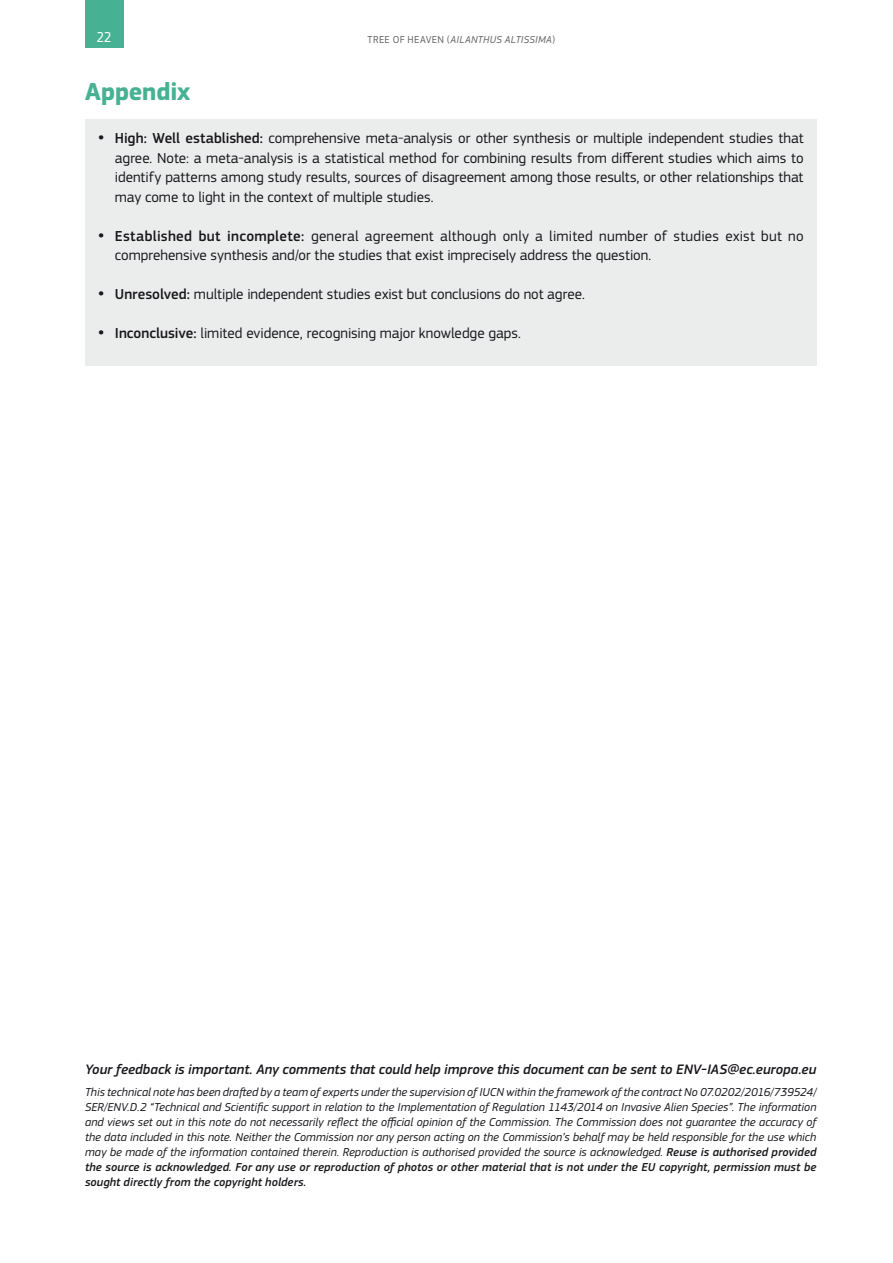
<style>
.page{position:relative;width:893px;height:1263px;background:#fff}
.page>*{position:absolute;margin:0;border:0;box-sizing:border-box;transform-origin:0 0}
.t1{font:700 25.5px "EC Square Sans Pro";color:#46b293}
.t2{font:15px/19.5px "EC Square Sans Pro";color:#1a171c;text-align:justify}
.t3{font:15px "EC Square Sans Cond Pro";color:#fff}
.t4{font:italic 500 14.25px "EC Square Sans Pro";color:#1a171c}
.t5{font:italic 12px/15px "EC Square Sans Pro";letter-spacing:.005em;color:#1a171c;text-align:justify}
.t6{font:italic 10.5px "EC Square Sans Pro";letter-spacing:.025em;color:#636466}
.s1{font-style:normal}
.s2{font-weight:500}
</style>
<div class="page">
<div style="left:85px;top:0;width:38px;height:48px;background:#46b293"></div>
<div style="left:85px;top:119px;width:731px;height:246px;background:#ebeded"></div>
<p class="t3" style="left:97px;top:29px;width:16px">22</p>
<p class="t6" style="left:368px;top:33px;width:189px"><span class="s1">Tree of heave n (</span>Ailanthus altissima<span class="s1">)</span></p>
<h1 class="t1" style="left:85px;top:76px;width:107px">Appendix</h1>
<p class="t2" style="left:115px;top:128px;width:690px;text-indent:-17px">• <span class="s2">High: Well established:</span> comprehensive meta-analysis or other synthesis or multiple independent studies that agree. Note: a meta-analysis is a statistical method for combining results from different studies which aims to identify patterns among study results, sources of disagreement among those results, or other relationships that may come to light in the context of multiple studies.</p>
<p class="t2" style="left:115px;top:226px;width:690px;text-indent:-17px">• <span class="s2">Established but incomplete:</span> general agreement although only a limited number of studies exist but no comprehensive synthesis and/or the studies that exist imprecisely address the question.</p>
<p class="t2" style="left:98px;top:284px;width:489px">• <span class="s2">Unresolved:</span> multiple independent studies exist but conclusions do not agree.</p>
<p class="t2" style="left:98px;top:323px;width:425px">• <span class="s2">Inconclusive:</span> limited evidence, recognising major knowledge gaps.</p>
<p class="t4" style="left:85px;top:1061px;width:733px">Your feedback is important. Any comments that could help improve this document can be sent to ENV-IAS@ec.europa.eu</p>
<p class="t5" style="left:85px;top:1085px;width:733px">This technical note has been drafted by a team of experts under the supervision of IU CN within the framework of the contract No 07.0202/2016/739524/ SER/ENV.D.2 “Technical and Scientific support in relation to the Implementation of Regulation 1143/2014 on Invasive Alien Species”. The information and views set out in this note do not necessarily reflect the official opinion of the Commission. The Commission does not guarantee the accuracy of the data included in this note. Neither the Commission nor any person acting on the Commission’s behalf may be held responsible for the use which may be made of the information contained therein. Reproduction is authorised provided the source is acknowledged. <span class="s2">Reuse is authorised provided the source is acknowledged. For any use or reproduction of photos or other material that is not under the EU copyright, permission must be sought directly from the copyright holders.</span></p>
</div>
